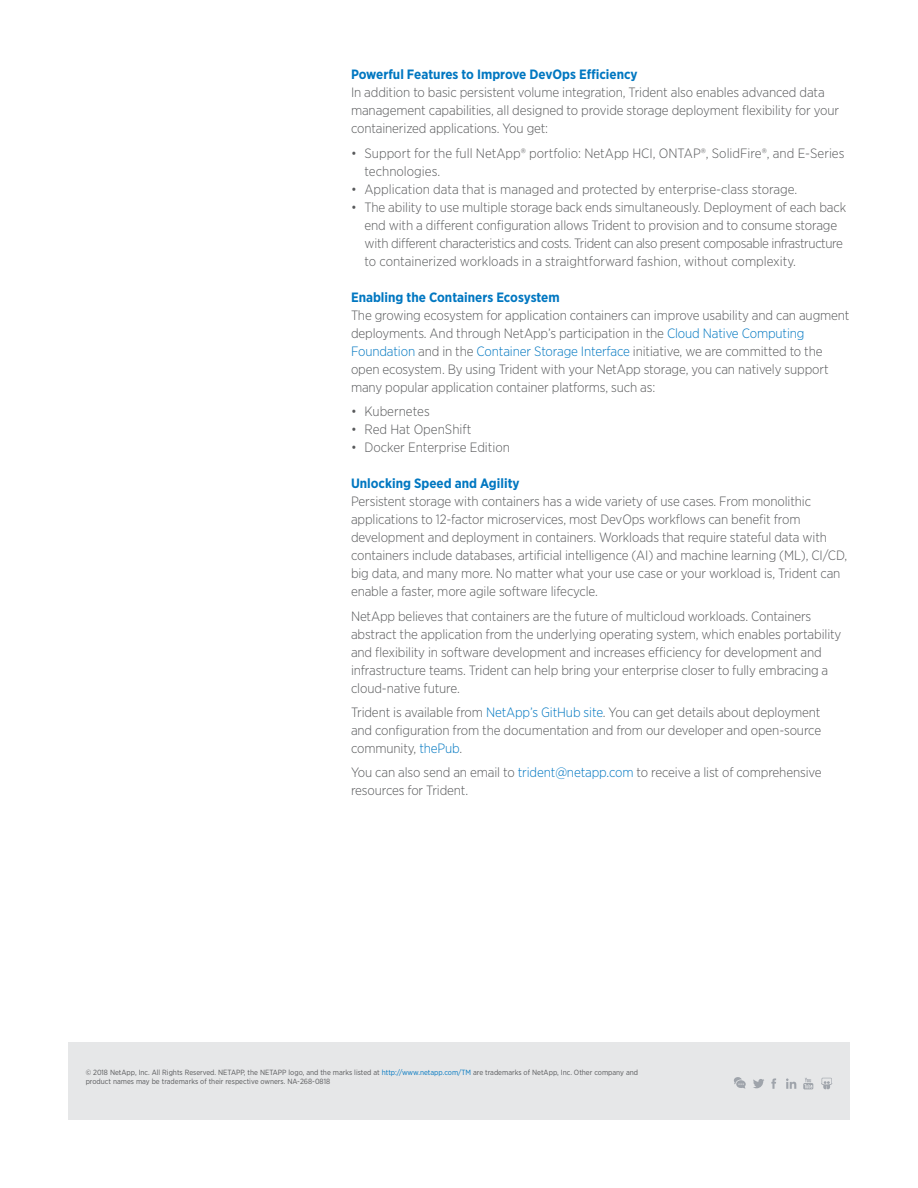
<style>
.page{position:relative;width:918px;height:1188px;background:#fff}
.page>*{position:absolute;margin:0;border:0;box-sizing:border-box;transform-origin:0 0}
.t1{font:300 13.5px/18px "Gotham Narrow";letter-spacing:-.01em;color:#58595b}
.t2{font:700 13.5px "Gotham Narrow";color:#0077c1}
.t3{font:7.5px/9px "Gotham Narrow";color:#58595b}
.s1{color:#0077c1}
</style>
<div class="page">
<div style="left:68px;top:1042px;width:782px;height:78px;background:#e6e7e8"></div>
<svg style="left:803px;top:1078px;width:10px;height:11px"></svg>
<svg style="left:771px;top:1078px;width:5px;height:11px"></svg>
<svg style="left:786px;top:1078px;width:10px;height:11px"></svg>
<svg style="left:753px;top:1079px;width:11px;height:9px"></svg>
<svg style="left:821px;top:1078px;width:12px;height:12px"></svg>
<svg style="left:734px;top:1077px;width:12px;height:12px"></svg>
<p class="t2" style="left:351px;top:66px;width:288px">Powerful Features to Improve DevOps Efficiency</p>
<p class="t1" style="left:351px;top:83px;width:490px">In addition to basic persistent volume integration, Trident also enables advanced data management capabilities, all designed to provide storage deployment flexibility for your containerized applications. You get:</p>
<p class="t1" style="left:364px;top:144px;width:482px;text-indent:-14px">• Support for the full NetApp® portfolio: NetApp HCI, ONTAP®, SolidFire®, and E-Series technologies.</p>
<p class="t1" style="left:351px;top:180px;width:448px">• Application data that is managed and protected by enterprise-class storage.</p>
<p class="t1" style="left:364px;top:198px;width:483px;text-indent:-14px">• The ability to use multiple storage back ends simultaneously. Deployment of each back end with a different configuration allows Trident to provision and to consume storage with different characteristics and costs. Trident can also present composable infrastructure to containerized workloads in a straightforward fashion, without complexity.</p>
<p class="t2" style="left:351px;top:288px;width:210px">Enabling the Containers Ecosystem</p>
<p class="t1" style="left:351px;top:306px;width:500px">The growing ecosystem for application containers can improve usability and can augment deployments. And through NetApp’s participation in the <span class="s1">Cloud Native Computing Foundation</span> and in the <span class="s1">Container Storage Interface</span> initiative, we are committed to the open ecosystem. By using Trident with your NetApp storage, you can natively support many popular application container platforms, such as:</p>
<p class="t1" style="left:351px;top:402px;width:80px">• Kubernetes</p>
<p class="t1" style="left:351px;top:420px;width:122px">• Red Hat OpenShift</p>
<p class="t1" style="left:351px;top:438px;width:161px">• Docker Enterprise Edition</p>
<p class="t2" style="left:351px;top:475px;width:170px">Unlocking Speed and Agility</p>
<p class="t1" style="left:351px;top:492px;width:498px">Persistent storage with containers has a wide variety of use cases. From monolithic applications to 12-factor microservices, most DevOps workflows can benefit from development and deployment in containers. Workloads that require stateful data with containers include databases, artificial intelligence (AI) and machine learning (ML), CI/CD, big data, and many more. No matter what your use case or your workload is, Trident can enable a faster, more agile software lifecycle.</p>
<p class="t1" style="left:351px;top:606px;width:492px">NetApp believes that containers are the future of multicloud workloads. Containers abstract the application from the underlying operating system, which enables portability and flexibility in software development and increases efficiency for development and infrastructure teams. Trident can help bring your enterprise closer to fully embracing a cloud-native future.</p>
<p class="t1" style="left:351px;top:703px;width:472px;text-align:justify">Trident is available from <span class="s1">NetApp’s GitHub site</span>. You can get details about deployment and configuration from the documentation and from our developer and open-source community, <span class="s1">thePub</span>.</p>
<p class="t1" style="left:351px;top:763px;width:472px">You can also send an email to <span class="s1">trident@netapp.com</span> to receive a list of comprehensive resources for Trident.</p>
<p class="t3" style="left:86px;top:1067px;width:554px">© 2018 NetApp, Inc. All Rights Reserved. NETAPP, the NETAPP logo, and the marks listed at <span class="s1">http://www.netapp.com/TM</span> are trademarks of NetApp, Inc. Other company and product names may be trademarks of their respective owners. NA-268-0818</p>
</div>
